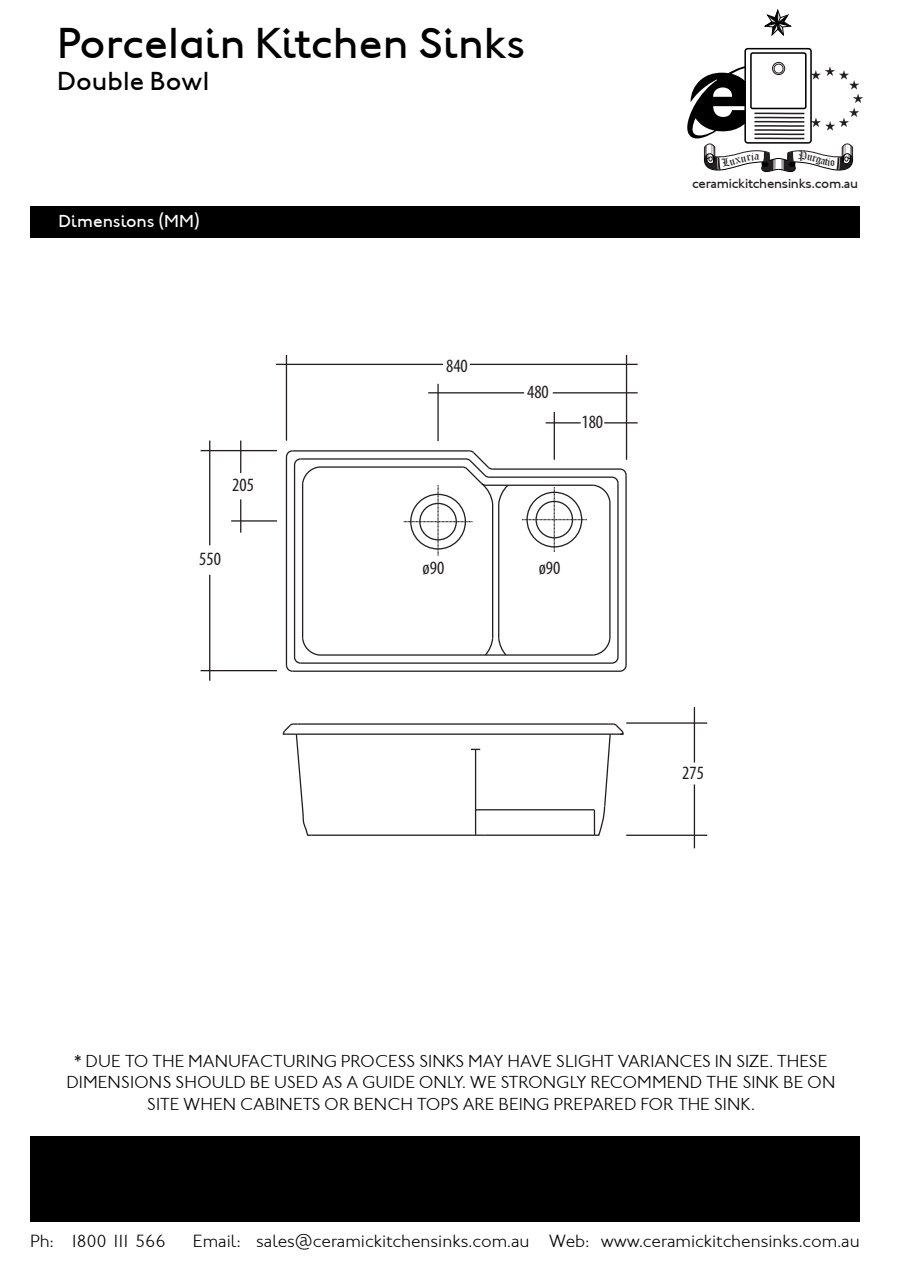
<style>
.page{position:relative;width:897px;height:1263px;background:#fff}
.page>*{position:absolute;margin:0;border:0;box-sizing:border-box;transform-origin:0 0}
.t1{font:44.85px "Johnston Md OSITCTT";color:#000}
.t2{font:27px "Johnston Md OSITCTT";color:#000}
.t3{font:condensed 18.75px "Myriad Pro";color:#231f20}
.t4{font:18.3px "Johnston ITCTT Light";color:#000}
.t5{font:18.3px "Johnston ITCTT Light";letter-spacing:-.02em;color:#000}
.t6{font:18px/21.6px "Johnston ITCTT Light";color:#000;text-align:center}
.t7{font:18px "Johnston Md OSITCTT";color:#fff}
.t8{font:13.95px "Johnston Md ITCTT";letter-spacing:-.02em;color:#231f20}
</style>
<div class="page">
<div style="left:30px;top:1136px;width:830px;height:85px;background:#000"></div>
<div style="left:30px;top:206px;width:830px;height:31px;background:#000"></div>
<svg style="left:763px;top:10px;width:29px;height:26px"></svg>
<div style="left:744px;top:48px;width:68px;height:96px;border:2px solid #000;border-radius:3px"></div>
<div style="left:750px;top:52px;width:56px;height:57px;border:2px solid #000;border-radius:2px"></div>
<div style="left:772px;top:62px;width:13px;height:13px;border:1px solid #231f20;border-radius:50%"></div>
<hr style="left:298px;top:723px;width:311px;height:2px;background:#231f20">
<svg style="left:282px;top:723px;width:31px;height:113px"></svg>
<hr style="left:312px;top:834px;width:170px;height:2px;background:#231f20">
<hr style="left:296px;top:733px;width:314px;height:2px;background:#231f20">
<hr style="left:286px;top:457px;width:1px;height:208px;background:#231f20">
<hr style="left:292px;top:670px;width:328px;height:2px;background:#231f20">
<hr style="left:625px;top:475px;width:2px;height:190px;background:#231f20">
<hr style="left:292px;top:450px;width:177px;height:1px;background:#231f20">
<hr style="left:302px;top:484px;width:1px;height:154px;background:#231f20">
<hr style="left:319px;top:654px;width:274px;height:2px;background:#231f20">
<hr style="left:319px;top:466px;width:144px;height:2px;background:#231f20">
<hr style="left:492px;top:468px;width:128px;height:2px;background:#231f20">
<hr style="left:486px;top:485px;width:107px;height:1px;background:#231f20">
<hr style="left:301px;top:662px;width:311px;height:2px;background:#231f20">
<hr style="left:294px;top:465px;width:1px;height:192px;background:#231f20">
<hr style="left:301px;top:458px;width:165px;height:2px;background:#231f20">
<hr style="left:489px;top:476px;width:123px;height:2px;background:#231f20">
<hr style="left:617px;top:483px;width:1px;height:174px;background:#231f20">
<hr style="left:609px;top:502px;width:1px;height:136px;background:#231f20">
<svg style="left:592px;top:637px;width:35px;height:35px"></svg>
<svg style="left:285px;top:637px;width:35px;height:35px"></svg>
<svg style="left:285px;top:450px;width:35px;height:35px"></svg>
<hr style="left:498px;top:504px;width:1px;height:134px;background:#231f20">
<hr style="left:492px;top:504px;width:1px;height:134px;background:#231f20">
<svg style="left:483px;top:637px;width:25px;height:19px"></svg>
<svg style="left:522px;top:468px;width:105px;height:84px"></svg>
<svg style="left:404px;top:450px;width:106px;height:106px"></svg>
<hr style="left:626px;top:835px;width:81px;height:1px;background:#231f20">
<hr style="left:694px;top:784px;width:1px;height:64px;background:#231f20">
<hr style="left:694px;top:707px;width:1px;height:55px;background:#231f20">
<hr style="left:626px;top:722px;width:81px;height:2px;background:#231f20">
<hr style="left:553px;top:412px;width:2px;height:48px;background:#231f20">
<hr style="left:437px;top:384px;width:2px;height:57px;background:#231f20">
<hr style="left:209px;top:440px;width:1px;height:105px;background:#231f20">
<hr style="left:209px;top:575px;width:1px;height:106px;background:#231f20">
<hr style="left:240px;top:499px;width:1px;height:34px;background:#231f20">
<hr style="left:470px;top:364px;width:167px;height:1px;background:#231f20">
<hr style="left:276px;top:364px;width:167px;height:1px;background:#231f20">
<hr style="left:428px;top:392px;width:96px;height:1px;background:#231f20">
<hr style="left:545px;top:422px;width:36px;height:1px;background:#231f20">
<hr style="left:626px;top:355px;width:1px;height:105px;background:#231f20">
<hr style="left:604px;top:422px;width:33px;height:1px;background:#231f20">
<hr style="left:553px;top:392px;width:84px;height:1px;background:#231f20">
<hr style="left:201px;top:670px;width:76px;height:1px;background:#231f20">
<hr style="left:231px;top:520px;width:46px;height:2px;background:#231f20">
<hr style="left:286px;top:355px;width:1px;height:86px;background:#231f20">
<hr style="left:201px;top:450px;width:76px;height:1px;background:#231f20">
<hr style="left:240px;top:440px;width:1px;height:33px;background:#231f20">
<svg style="left:471px;top:723px;width:153px;height:113px"></svg>
<svg style="left:687px;top:63px;width:176px;height:110px"></svg>
<h1 class="t1" style="left:57px;top:17px;width:470px">Porcelain Kitchen Sinks</h1>
<h2 class="t2" style="left:57px;top:65px;width:154px">Double Bowl</h2>
<p class="t7" style="left:58px;top:210px;width:143px">Dimensions (MM)</p>
<p class="t3" style="left:232px;top:474px;width:23px">205</p>
<p class="t3" style="left:199px;top:548px;width:23px">550</p>
<p class="t3" style="left:446px;top:354px;width:23px">840</p>
<p class="t3" style="left:527px;top:380px;width:23px">480</p>
<p class="t3" style="left:581px;top:411px;width:23px">180</p>
<p class="t3" style="left:422px;top:557px;width:23px">ø90</p>
<p class="t3" style="left:539px;top:557px;width:23px">ø90</p>
<p class="t8" style="left:692px;top:176px;width:168px">ceramickitchensinks.com.au</p>
<p class="t3" style="left:682px;top:761px;width:23px">275</p>
<p class="t6" style="left:66px;top:1050px;width:770px">* DUE TO THE MANUFACTURING PROCESS SINKS MAY HAVE SLIGHT VARIANCES IN SIZE. THESE<br>DIMENSIONS SHOULD BE USED AS A GUIDE ONLY. WE STRONGLY RECOMMEND THE SINK BE ON<br>SITE WHEN CABINETS OR BENCH TOPS ARE BEING PREPARED FOR THE SINK.</p>
<p class="t5" style="left:30px;top:1230px;width:137px">Ph: 1800 111 566</p>
<p class="t4" style="left:193px;top:1230px;width:668px">Email: sales@ceramickitchensinks.com.au Web: www.ceramickitchensinks.com.au</p>
</div>
